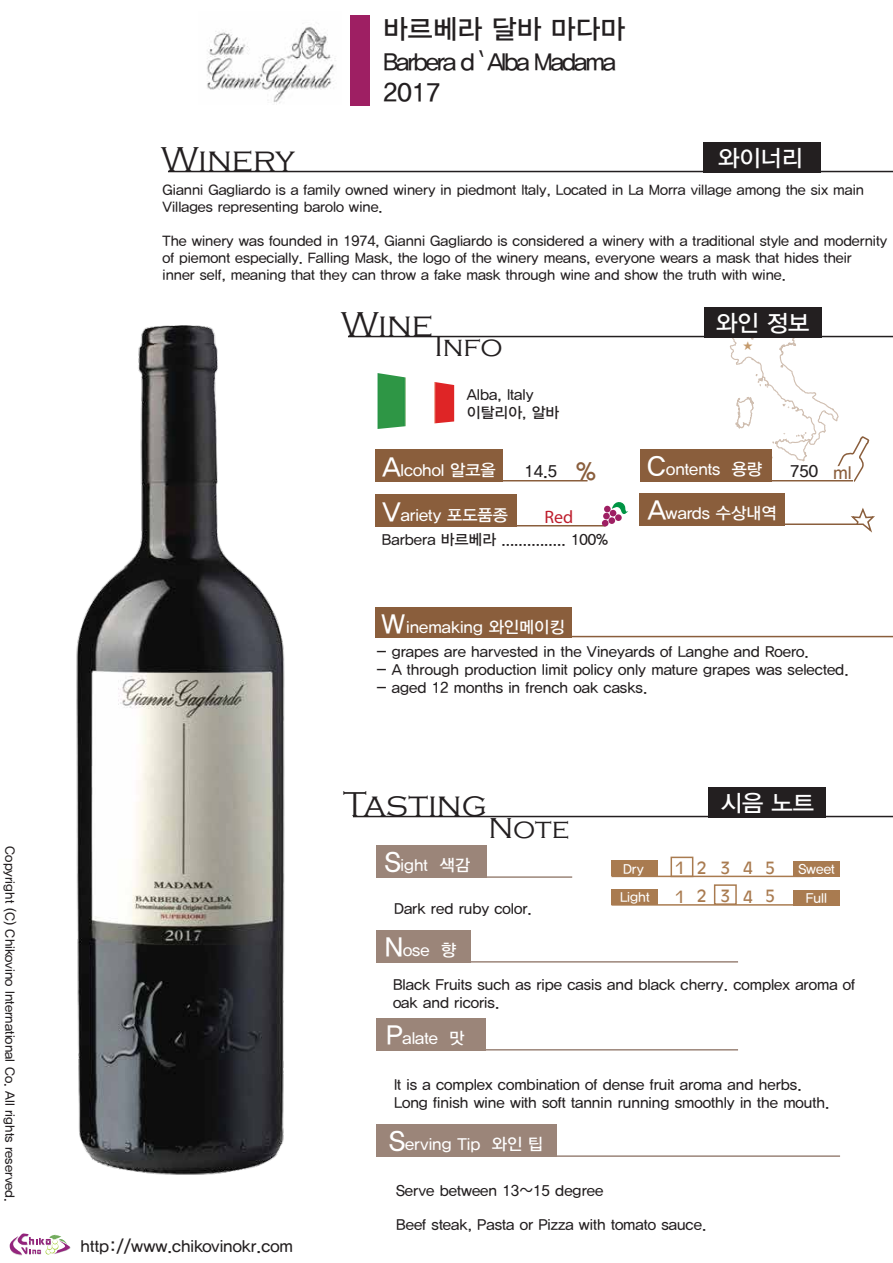
<style>
.page{position:relative;width:893px;height:1263px;background:#fff}
.page>*{position:absolute;margin:0;border:0;box-sizing:border-box;transform-origin:0 0}
.t1{font:300 35.55px "Copperplate Gothic";color:#231f20}
.t2{font:300 29.7px "Copperplate Gothic";color:#231f20}
.t3{font:27px "YDIYGO330";color:#231f20}
.t4{font:25.5px "YDIYGO330";color:#231f20}
.t5{font:24.9px "YDIYGO330";color:#8a5e3c}
.t6{font:24px "YDIYGO330";letter-spacing:-.09em;color:#231f20}
.t7{font:23.1px "YDIYGO330";color:#fff}
.t8{font:18px "Myriad Pro";color:#be1e2d}
.t9{font:18px "YDIYGO330";color:#8a5e3c}
.t10{font:16.5px "YDIYGO330";color:#fff}
.t11{font:16.5px "YDIYGO330";color:#231f20}
.t12{font:16.5px "Antique Olive";letter-spacing:.765em;color:#a97b50}
.t13{font:15px/18px "YDIYGO330";color:#231f20}
.t14{font:14.25px/17.1px "YDIYGO330";color:#231f20}
.t15{font:13.5px "YDIYGO330";color:#fff}
.t16{font:13.05px "YDIYGO330";color:#231f20}
.t17{font:500 11.55px "Adobe Myungjo Std";color:#c49a6c}
.s1{font-size:27px}
</style>
<div class="page">
<div style="left:704px;top:307px;width:117px;height:30px;background:#231f20"></div>
<div style="left:709px;top:787px;width:117px;height:30px;background:#231f20"></div>
<div style="left:640px;top:450px;width:131px;height:32px;background:#8a5e3c"></div>
<div style="left:376px;top:450px;width:127px;height:32px;background:#8a5e3c"></div>
<hr style="left:348px;top:336px;width:545px;height:1px;background:#231f20">
<hr style="left:353px;top:816px;width:540px;height:1px;background:#231f20">
<div style="left:350px;top:15px;width:19px;height:90px;background:#9e1f63"></div>
<div style="left:376px;top:495px;width:141px;height:31px;background:#8a5e3c"></div>
<hr style="left:512px;top:525px;width:93px;height:1px;background:#8a5e3c">
<div style="left:639px;top:493px;width:145px;height:32px;background:#8a5e3c"></div>
<hr style="left:776px;top:523px;width:87px;height:2px;background:#8a5e3c">
<div style="left:375px;top:607px;width:196px;height:31px;background:#8a5e3c"></div>
<hr style="left:570px;top:636px;width:323px;height:1px;background:#8a5e3c">
<div style="left:376px;top:846px;width:110px;height:32px;background:#9b8579"></div>
<hr style="left:470px;top:876px;width:102px;height:2px;background:#9b8579">
<div style="left:376px;top:930px;width:94px;height:32px;background:#9b8579"></div>
<hr style="left:460px;top:961px;width:278px;height:1px;background:#9b8579">
<div style="left:376px;top:1018px;width:109px;height:32px;background:#9b8579"></div>
<hr style="left:478px;top:1049px;width:260px;height:1px;background:#9b8579">
<div style="left:376px;top:1125px;width:180px;height:32px;background:#9b8579"></div>
<hr style="left:505px;top:1155px;width:335px;height:2px;background:#9b8579">
<div style="left:611px;top:860px;width:47px;height:16px;background:#a97b50"></div>
<hr style="left:611px;top:876px;width:201px;height:1px;background:#a97b50">
<div style="left:793px;top:861px;width:47px;height:16px;background:#a97b50"></div>
<div style="left:670px;top:857px;width:23px;height:20px;border:2px solid #a97b50"></div>
<div style="left:611px;top:889px;width:47px;height:16px;background:#a97b50"></div>
<hr style="left:611px;top:904px;width:201px;height:2px;background:#a97b50">
<div style="left:793px;top:890px;width:47px;height:16px;background:#a97b50"></div>
<div style="left:714px;top:884px;width:23px;height:21px;border:2px solid #a97b50"></div>
<svg style="left:602px;top:502px;width:26px;height:24px"></svg>
<svg style="left:849px;top:507px;width:26px;height:26px"></svg>
<svg style="left:730px;top:337px;width:140px;height:145px"></svg>
<hr style="left:168px;top:171px;width:725px;height:1px;background:#231f20">
<div style="left:703px;top:142px;width:117px;height:30px;background:#231f20"></div>
<svg style="left:9px;top:1233px;width:62px;height:22px"></svg>
<img style="left:377px;top:373px;width:77px;height:56px">
<hr style="left:503px;top:480px;width:84px;height:1px;background:#8a5e3c">
<img style="left:207px;top:23px;width:129px;height:80px">
<img style="left:76px;top:325px;width:209px;height:850px">
<p class="t16" style="left:17px;top:846px;width:357px;rotate:90deg">Copyright (C) Chikovino International Co. All rights reserved.</p>
<h3 class="t3" style="left:383px;top:14px;width:244px">바르베라 달바 마다마</h3>
<h3 class="t6" style="left:383px;top:49px;width:234px">Barbera d ` Alba Madama</h3>
<h3 class="t4" style="left:383px;top:78px;width:59px">2017</h3>
<h1 class="t1" style="left:161px;top:140px;width:135px">Winery</h1>
<h3 class="t7" style="left:718px;top:145px;width:87px">와이너리</h3>
<p class="t14" style="left:163px;top:181px;width:703px">Gianni Gagliardo is a family owned winery in piedmont Italy, Located in La Morra village among the six main<br>Villages representing barolo wine.</p>
<p class="t14" style="left:163px;top:232px;width:726px">The winery was founded in 1974, Gianni Gagliardo is considered a winery with a traditional style and modernity of piemont especially. Falling Mask, the logo of the winery means, everyone wears a mask that hides their inner self, meaning that they can throw a fake mask through wine and show the truth with wine.</p>
<h1 class="t1" style="left:341px;top:305px;width:94px">Wine</h1>
<h2 class="t2" style="left:434px;top:330px;width:70px">Info</h2>
<p class="t13" style="left:467px;top:385px;width:94px">Alba, Italy 이탈리아, 알바</p>
<h3 class="t7" style="left:716px;top:310px;width:95px">와인 정보</h3>
<p class="t17" style="left:742px;top:339px;width:13px">★</p>
<p class="t10" style="left:383px;top:460px;width:115px"><span class="s1">A</span>lcohol 알코올</p>
<p class="t10" style="left:383px;top:505px;width:127px"><span class="s1">V</span>ariety 포도품종</p>
<p class="t11" style="left:525px;top:462px;width:34px">14.5</p>
<p class="t10" style="left:647px;top:460px;width:117px"><span class="s1">C</span>ontents 용량</p>
<p class="t11" style="left:790px;top:462px;width:29px">750</p>
<h3 class="t5" style="left:576px;top:458px;width:21px">%</h3>
<p class="t9" style="left:833px;top:463px;width:20px">ml</p>
<p class="t10" style="left:648px;top:504px;width:130px"><span class="s1">A</span>wards 수상내역</p>
<p class="t8" style="left:544px;top:506px;width:30px">Red</p>
<p class="t13" style="left:382px;top:531px;width:228px">Barbera 바르베라 ............... 100%</p>
<p class="t10" style="left:382px;top:617px;width:184px"><span class="s1">W</span>inemaking 와인메이킹</p>
<p class="t13" style="left:377px;top:643px;width:433px">- grapes are harvested in the Vineyards of Langhe and Roero.</p>
<p class="t13" style="left:377px;top:661px;width:473px">- A through production limit policy only mature grapes was selected.</p>
<p class="t13" style="left:377px;top:679px;width:272px">- aged 12 months in french oak casks.</p>
<h1 class="t1" style="left:343px;top:785px;width:145px">Tasting</h1>
<h2 class="t2" style="left:488px;top:812px;width:83px">Note</h2>
<p class="t10" style="left:385px;top:856px;width:87px"><span class="s1">S</span>ight 색감</p>
<p class="t13" style="left:394px;top:899px;width:139px">Dark red ruby color.</p>
<p class="t10" style="left:385px;top:941px;width:73px"><span class="s1">N</span>ose 향</p>
<h3 class="t7" style="left:721px;top:790px;width:95px">시음 노트</h3>
<p class="t15" style="left:623px;top:861px;width:22px">Dry</p>
<p class="t12" style="left:675px;top:857px;width:101px">12345</p>
<p class="t15" style="left:798px;top:861px;width:38px">Sweet</p>
<p class="t15" style="left:620px;top:889px;width:31px">Light</p>
<p class="t12" style="left:675px;top:885px;width:101px">12345</p>
<p class="t15" style="left:806px;top:890px;width:23px">Full</p>
<p class="t13" style="left:393px;top:976px;width:464px">Black Fruits such as ripe casis and black cherry. complex aroma of oak and ricoris.</p>
<p class="t10" style="left:386px;top:1029px;width:80px"><span class="s1">P</span>alate 맛</p>
<p class="t13" style="left:394px;top:1076px;width:437px">It is a complex combination of dense fruit aroma and herbs.<br>Long finish wine with soft tannin running smoothly in the mouth.</p>
<p class="t11" style="left:80px;top:1237px;width:214px">http://www.chikovinokr.com</p>
<p class="t10" style="left:389px;top:1135px;width:156px"><span class="s1">S</span>erving Tip 와인 팁</p>
<p class="t13" style="left:396px;top:1182px;width:209px">Serve between 13~15 degree</p>
<p class="t13" style="left:396px;top:1216px;width:312px">Beef steak, Pasta or Pizza with tomato sauce.</p>
</div>
